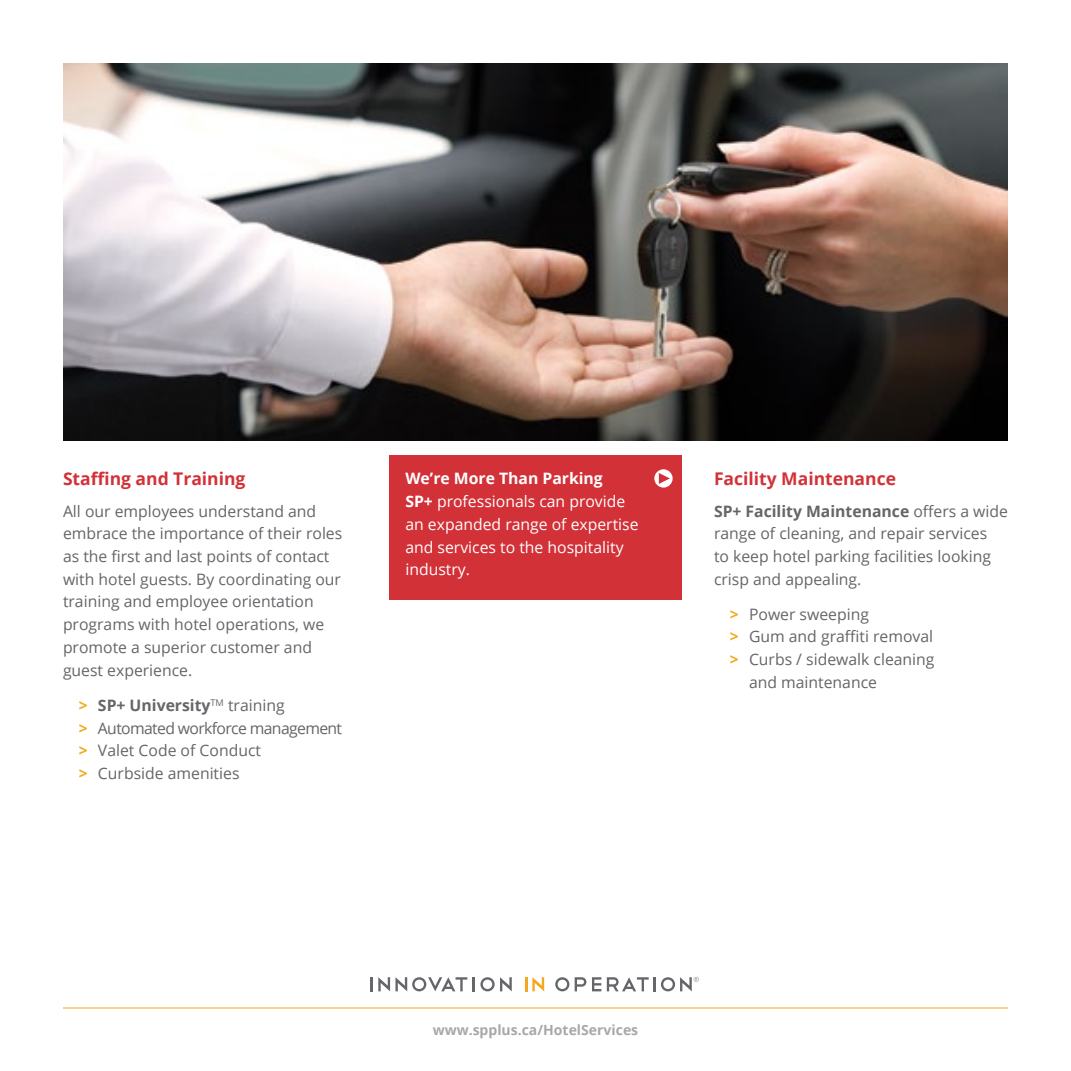
<style>
.page{position:relative;width:1071px;height:1071px;background:#fff}
.page>*{position:absolute;margin:0;border:0;box-sizing:border-box;transform-origin:0 0}
.t1{font:700 17.5px "Open Sans";color:#d23138}
.t2{font:15.75px/22.8px "Open Sans";color:#65656a}
.t3{font:15.75px/22.8px "Open Sans";color:#fff}
.t4{font:700 14px "Open Sans";color:#a9a8a9}
.s1{font-weight:700;color:#f5a81d}
.s2{font-weight:700}
</style>
<div class="page">
<hr style="left:63px;top:1008px;width:945px;height:1px;background:#f5a81d">
<svg style="left:370px;top:977px;width:2px;height:14px"></svg>
<svg style="left:378px;top:977px;width:89px;height:14px"></svg>
<svg style="left:473px;top:977px;width:39px;height:14px"></svg>
<svg style="left:525px;top:977px;width:19px;height:14px"></svg>
<svg style="left:555px;top:977px;width:14px;height:14px"></svg>
<svg style="left:575px;top:977px;width:11px;height:14px"></svg>
<svg style="left:592px;top:977px;width:9px;height:14px"></svg>
<svg style="left:607px;top:977px;width:92px;height:14px"></svg>
<img style="left:64px;top:64px;width:943px;height:376px">
<div style="left:390px;top:455px;width:292px;height:145px;background:#d23138"></div>
<svg style="left:654px;top:469px;width:19px;height:19px"></svg>
<svg style="left:659px;top:473px;width:11px;height:11px"></svg>
<p class="t1" style="left:63px;top:466px;width:184px">Staffing and Training</p>
<p class="t2" style="left:63px;top:499px;width:281px">All our employees understand and embrace the importance of their roles as the first and last points of contact with hotel guests. By coordinating our training and employee orientation programs with hotel operations, we promote a superior customer and guest experience.</p>
<p class="t2" style="left:79px;top:693px;width:265px"><span class="s1">&gt;</span> <span class="s2">SP+ University</span><sup>TM</sup> training<br><span class="s1">&gt;</span> Automated workforce management <span class="s1">&gt;</span> Valet Code of Conduct<br><span class="s1">&gt;</span> Curbside amenities</p>
<p class="t3" style="left:405px;top:467px;width:235px"><span class="s2">We’re More Than Parking<br>SP+</span> professionals can provide an expanded range of expertise and services to the hospitality industry.</p>
<p class="t1" style="left:714px;top:466px;width:184px">Facility Maintenance</p>
<p class="t2" style="left:714px;top:499px;width:296px"><span class="s2">SP+ Facility Maintenance</span> offers a wide range of cleaning, and repair services<br>to keep hotel parking facilities looking crisp and appealing.</p>
<p class="t2" style="left:730px;top:602px;width:141px"><span class="s1">&gt;</span> Power sweeping</p>
<p class="t2" style="left:730px;top:625px;width:205px"><span class="s1">&gt;</span> Gum and graffiti removal</p>
<p class="t2" style="left:730px;top:648px;width:206px"><span class="s1">&gt;</span> Curbs / sidewalk cleaning</p>
<p class="t2" style="left:749px;top:670px;width:130px">and maintenance</p>
<p class="t4" style="left:433px;top:1020px;width:207px">www.spplus.ca/HotelServices</p>
</div>
